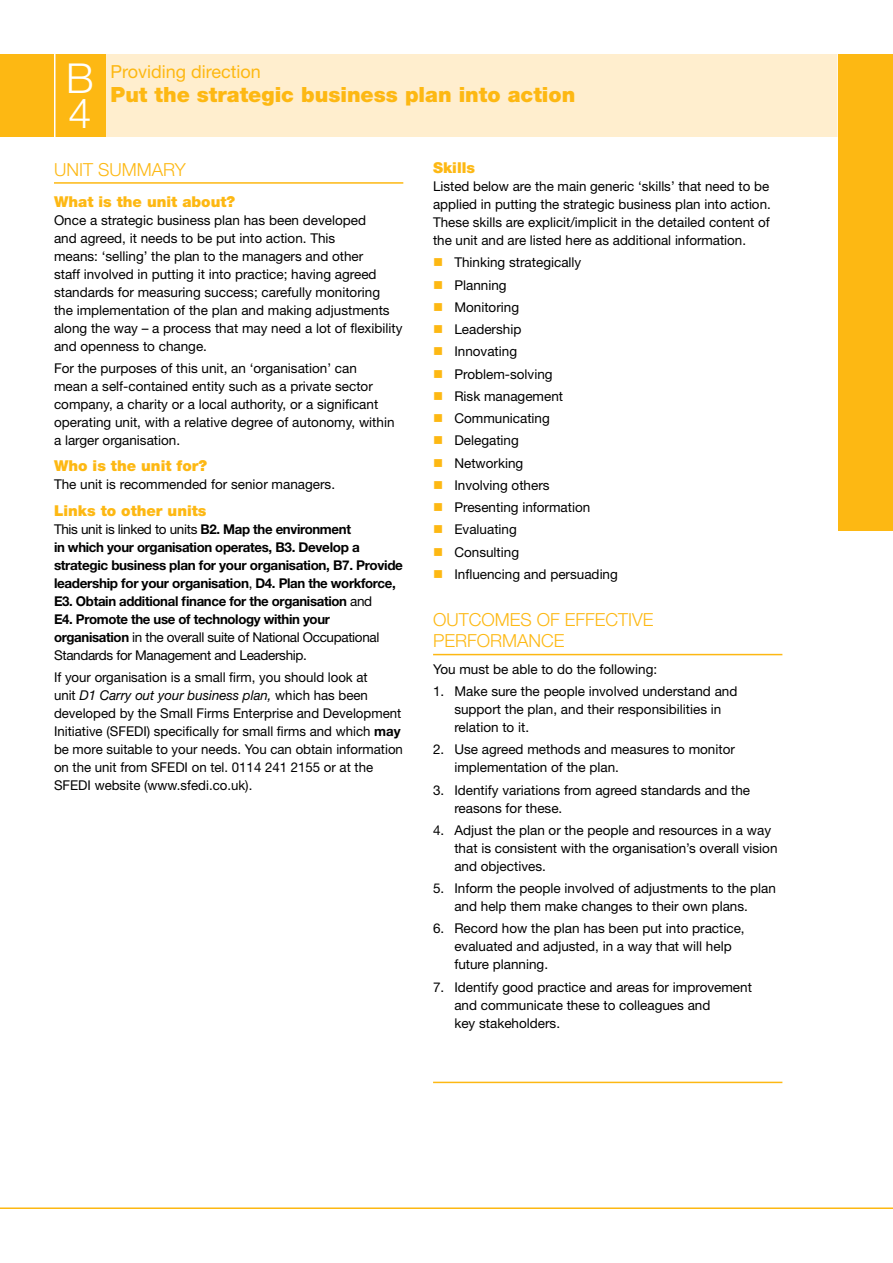
<style>
.page{position:relative;width:893px;height:1263px;background:#fff}
.page>*{position:absolute;margin:0;border:0;box-sizing:border-box;transform-origin:0 0}
.t1{font:300 41.4px/35.1px "Helvetica Neue";color:#fff}
.t2{font:900 21px "Helvetica Neue";color:#fdb813}
.t3{font:300 18px/21px "Helvetica Neue";color:#fdb813}
.t4{font:18px "Helvetica Neue";color:#fdb813}
.t5{font:900 15px "Helvetica Neue";color:#fdb813}
.t6{font:13.5px/18px "Helvetica Neue";color:#000}
.t7{font:700 13.5px/18px "Helvetica Neue";letter-spacing:-.025em;color:#000}
.s1{font-weight:400}
.s2{font-style:italic}
.s3{font-weight:700}
</style>
<div class="page">
<hr style="left:0;top:1207px;width:893px;height:2px;background:#fdb813">
<div style="left:55px;top:54px;width:838px;height:82px;background:#ffeece"></div>
<div style="left:0;top:54px;width:105px;height:82px;background:#fdb813"></div>
<hr style="left:54px;top:53px;width:2px;height:85px;background:#fff">
<hr style="left:837px;top:53px;width:2px;height:85px;background:#fff">
<div style="left:839px;top:54px;width:54px;height:476px;background:#fdb813"></div>
<hr style="left:54px;top:182px;width:349px;height:2px;background:#fdb813">
<hr style="left:433px;top:654px;width:349px;height:1px;background:#fdb813">
<hr style="left:433px;top:1082px;width:349px;height:1px;background:#fdb813">
<h1 class="t1" style="left:66px;top:59px;width:29px">B<br>4</h1>
<h3 class="t4" style="left:111px;top:61px;width:152px">Providing direction</h3>
<h2 class="t2" style="left:111px;top:82px;width:466px">Put the strategic business plan into action</h2>
<h3 class="t3" style="left:54px;top:158px;width:133px">UNIT SUMMARY</h3>
<p class="t5" style="left:54px;top:192px;width:183px">What is the unit about?</p>
<p class="t6" style="left:54px;top:211px;width:350px">Once a strategic business plan has been developed<br>and agreed, it needs to be put into action. This<br>means: ‘selling’ the plan to the managers and other<br>staff involved in putting it into practice; having agreed standards for measuring success; carefully monitoring<br>the implementation of the plan and making adjustments along the way – a process that may need a lot of flexibility and openness to change.</p>
<p class="t6" style="left:54px;top:359px;width:342px">For the purposes of this unit, an ‘organisation’ can<br>mean a self-contained entity such as a private sector company, a charity or a local authority, or a significant operating unit, with a relative degree of autonomy, within a larger organisation.</p>
<p class="t5" style="left:54px;top:457px;width:155px">Who is the unit for?</p>
<p class="t6" style="left:54px;top:475px;width:283px">The unit is recommended for senior managers.</p>
<p class="t5" style="left:54px;top:501px;width:154px">Links to other units</p>
<p class="t7" style="left:54px;top:520px;width:350px"><span class="s1">This unit is linked to units</span> B2. Map the environment<br>in which your organisation operates, B3. Develop a strategic business plan for your organisation, B7. Provide leadership for your organisation<span class="s1">,</span> D4. Plan the workforce, E3. Obtain additional finance for the organisation <span class="s1">and<br></span>E4. Promote the use of technology within your organisation <span class="s1">in the overall suite of National Occupational Standards for Management and Leadership.</span></p>
<p class="t6" style="left:54px;top:668px;width:350px">If your organisation is a small firm, you should look at<br>unit <span class="s2">D1 Carry out your business plan,</span> which has been developed by the Small Firms Enterprise and Development Initiative (SFEDI) specifically for small firms and which <span class="s3">may </span>be more suitable to your needs. You can obtain information on the unit from SFEDI on tel. 0114 241 2155 or at the SFEDI website (www.sfedi.co.uk).</p>
<p class="t5" style="left:433px;top:159px;width:43px">Skills</p>
<p class="t6" style="left:433px;top:177px;width:339px;text-align:justify">Listed below are the main generic ‘skills’ that need to be applied in putting the strategic business plan into action.<br>These skills are explicit/implicit in the detailed content of the unit and are listed here as additional information.</p>
<p class="t6" style="left:454px;top:251px;width:165px;line-height:22.2px">Thinking strategically<br>Planning<br>Monitoring<br>Leadership<br>Innovating<br>Problem-solving<br>Risk management<br>Communicating<br>Delegating<br>Networking<br>Involving others<br>Presenting information<br>Evaluating<br>Consulting<br>Influencing and persuading</p>
<h3 class="t3" style="left:433px;top:609px;width:222px">OUTCOMES OF EFFECTIVE<br>PERFORMANCE</h3>
<p class="t6" style="left:433px;top:660px;width:226px">You must be able to do the following:</p>
<p class="t6" style="left:454px;top:682px;width:285px;text-indent:-21px">1. Make sure the people involved understand and support the plan, and their responsibilities in relation to it.</p>
<p class="t6" style="left:454px;top:740px;width:282px;text-indent:-21px">2. Use agreed methods and measures to monitor implementation of the plan.</p>
<p class="t6" style="left:454px;top:781px;width:297px;text-indent:-21px">3. Identify variations from agreed standards and the reasons for these.</p>
<p class="t6" style="left:454px;top:821px;width:325px;text-indent:-21px">4. Adjust the plan or the people and resources in a way that is consistent with the organisation’s overall vision and objectives.</p>
<p class="t6" style="left:433px;top:879px;width:344px;text-align:center">5. Inform the people involved of adjustments to the plan and help them make changes to their own plans.</p>
<p class="t6" style="left:454px;top:919px;width:292px;text-indent:-21px">6. Record how the plan has been put into practice, evaluated and adjusted, in a way that will help future planning.</p>
<p class="t6" style="left:454px;top:978px;width:299px;text-indent:-21px">7. Identify good practice and areas for improvement and communicate these to colleagues and<br>key stakeholders.</p>
</div>
